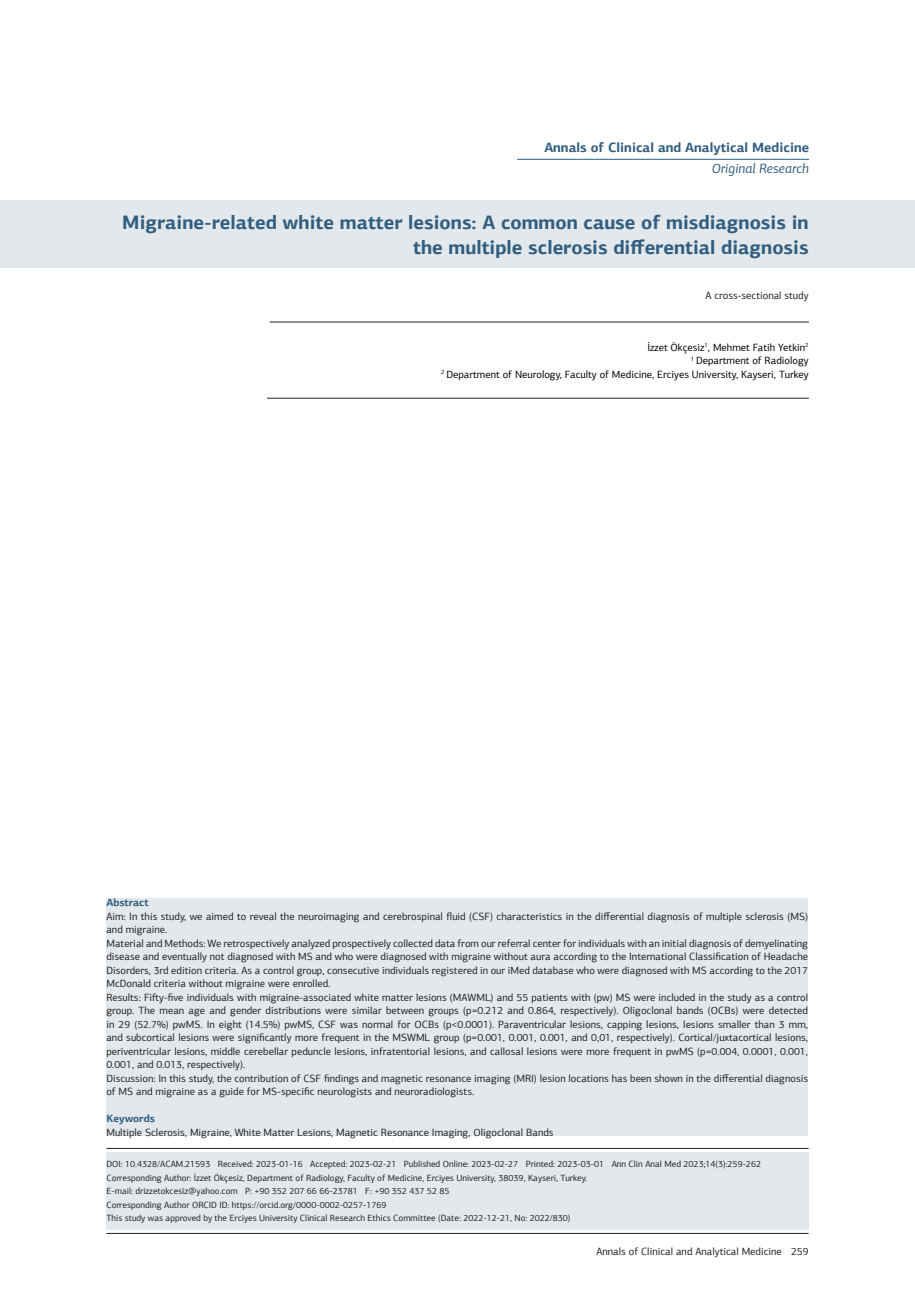
<style>
.page{position:relative;width:915px;height:1306px;background:#fff}
.page>*{position:absolute;margin:0;border:0;box-sizing:border-box;transform-origin:0 0}
.t1{font:700 19.5px/25.5px "PF Agora Sans Pro";color:#315e80;text-align:right}
.t2{font:700 13.5px "PF Agora Sans Pro";color:#315e80}
.t3{font:italic 13.5px "PF Agora Sans Pro";color:#315e80}
.t4{font:10.5px/13.5px "PF Agora Sans Pro";color:#231f20}
.t5{font:10.5px "PF Agora Sans Pro";color:#000}
.t6{font:700 10.5px "PF Agora Sans Pro";color:#315e80}
.t7{font:9px "PF Agora Sans Pro";color:#231f20}
</style>
<div class="page">
<hr style="left:106px;top:1233px;width:702px;height:1px;background:#231f20">
<div style="left:0;top:200px;width:914px;height:68px;background:#e2e8eb"></div>
<hr style="left:106px;top:1148px;width:702px;height:1px;background:#231f20">
<hr style="left:270px;top:322px;width:538px;height:1px;background:#231f20">
<hr style="left:267px;top:398px;width:541px;height:1px;background:#231f20">
<hr style="left:517px;top:159px;width:291px;height:1px;background:#315e80">
<div style="left:106px;top:1151px;width:702px;height:78px;background:#e2e8eb"></div>
<div style="left:106px;top:898px;width:701px;height:237px;background:#e2e8eb"></div>
<p class="t2" style="left:544px;top:139px;width:266px">Annals of Clinical and Analytical Medicine</p>
<p class="t3" style="left:711px;top:160px;width:99px">Original Research</p>
<p class="t1" style="left:122px;top:209px;width:687px">Migraine-related white matter lesions: A common cause of misdiagnosis in the multiple sclerosis differential diagnosis</p>
<p class="t4" style="left:705px;top:288px;width:105px">A cross-sectional study</p>
<p class="t5" style="left:647px;top:341px;width:163px">İzzet Ökçesiz<sup>1</sup>, Mehmet Fatih Yetkin<sup>2</sup></p>
<p class="t5" style="left:690px;top:354px;width:119px"><sup>1</sup> Department of Radiology</p>
<p class="t5" style="left:441px;top:368px;width:368px"><sup>2</sup> Department of Neurology, Faculty of Medicine, Erciyes University, Kayseri, Turkey</p>
<p class="t6" style="left:106px;top:896px;width:44px">Abstract</p>
<p class="t4" style="left:106px;top:909px;width:703px">Aim: In this study, we aimed to reveal the neuroimaging and cerebrospinal fluid (CSF) characteristics in the differential diagnosis of multiple sclerosis (MS) and migraine.</p>
<p class="t4" style="left:106px;top:936px;width:703px;text-align:justify">Material and Methods: We retrospectively analyzed prospectively collected data from our referral center for individuals with an initial diagnosis of demyelinating disease and eventually not diagnosed with MS and who were diagnosed with migraine without aura according to the International Classification of Headache Disorders, 3rd edition criteria. As a control group, consecutive individuals registered in our iMed database who were diagnosed with MS according to the 2017<br>McDonald criteria without migraine were enrolled.</p>
<p class="t4" style="left:106px;top:990px;width:703px;text-align:justify">Results: Fifty-five individuals with migraine-associated white matter lesions (MAWML) and 55 patients with (pw) MS were included in the study as a control group. The mean age and gender distributions were similar between groups (p=0.212 and 0.864, respectively). Oligoclonal bands (OCBs) were detected in 29 (52.7%) pwMS. In eight (14.5%) pwMS, CSF was normal for OCBs (p&lt;0.0001). Paraventricular lesions, capping lesions, lesions smaller than 3 mm, and subcortical lesions were significantly more frequent in the MSWML group (p=0.001, 0.001, 0.001, and 0,01, respectively). Cortical/juxtacortical lesions, periventricular lesions, middle cerebellar peduncle lesions, infratentorial lesions, and callosal lesions were more frequent in pwMS (p=0.004, 0.0001, 0.001, 0.001, and 0.013, respectively).</p>
<p class="t4" style="left:106px;top:1071px;width:703px">Discussion: In this study, the contribution of CSF findings and magnetic resonance imaging (MRI) lesion locations has been shown in the differential diagnosis of MS and migraine as a guide for MS-specific neurologists and neuroradiologists.</p>
<p class="t6" style="left:106px;top:1112px;width:50px">Keywords</p>
<p class="t4" style="left:106px;top:1125px;width:448px">Multiple Sclerosis, Migraine, White Matter Lesions, Magnetic Resonance Imaging, Oligoclonal Bands</p>
<p class="t7" style="left:106px;top:1158px;width:656px">DOI: 10.4328/ACAM.21593 Received: 2023-01-16 Accepted: 2023-02-21 Published Online: 2023-02-27 Printed: 2023-03-01 Ann Clin Anal Med 2023;14(3):259-262</p>
<p class="t7" style="left:106px;top:1172px;width:482px">Corresponding Author: İzzet Ökçesiz, Department of Radiology, Faculty of Medicine, Erciyes University, 38039, Kayseri, Turkey.</p>
<p class="t7" style="left:106px;top:1185px;width:344px">E-mail: drizzetokcesiz@yahoo.com P: +90 352 207 66 66-23781 F: +90 352 437 52 85</p>
<p class="t7" style="left:106px;top:1199px;width:281px">Corresponding Author ORCID ID: https://orcid.org/0000-0002-0257-1769</p>
<p class="t7" style="left:106px;top:1212px;width:465px">This study was approved by the Erciyes University Clinical Research Ethics Committee (Date: 2022-12-21, No: 2022/830)</p>
<p class="t4" style="left:596px;top:1244px;width:213px">Annals of Clinical and Analytical Medicine 259</p>
</div>
